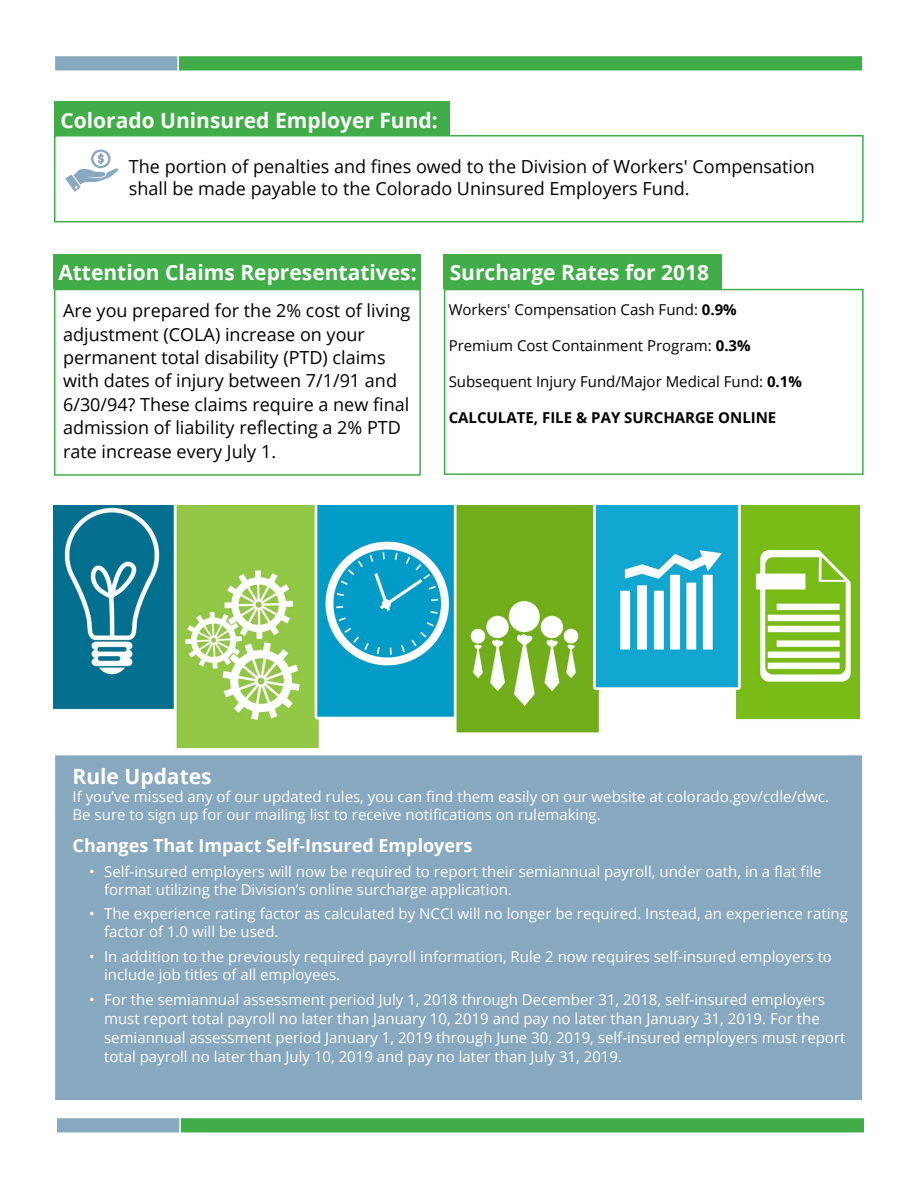
<style>
.page{position:relative;width:918px;height:1188px;background:#fff}
.page>*{position:absolute;margin:0;border:0;box-sizing:border-box;transform-origin:0 0}
.t1{font:700 21px "Open Sans";color:#fff}
.t2{font:18px/23.4px "Open Sans";color:#000}
.t3{font:700 18px "Open Sans";color:#fff}
.t4{font:15px/18px "Open Sans";color:#fff}
.t5{font:15px "Open Sans";color:#000}
.t6{font:700 15px "Open Sans";color:#000}
.s1{font-weight:700}
</style>
<div class="page">
<div style="left:56px;top:1117px;width:810px;height:17px;background:#41ad49;border:2px solid #fff"></div>
<div style="left:56px;top:1117px;width:125px;height:17px;background:#88a8c0;border:2px solid #fff"></div>
<div style="left:54px;top:55px;width:810px;height:17px;background:#41ad49;border:2px solid #fff"></div>
<div style="left:54px;top:55px;width:125px;height:17px;background:#88a8c0;border:2px solid #fff"></div>
<div style="left:54px;top:135px;width:810px;height:87px;border:2px solid #41ad49"></div>
<div style="left:54px;top:101px;width:396px;height:35px;background:#41ad49"></div>
<svg style="left:65px;top:149px;width:53px;height:43px"></svg>
<div style="left:444px;top:254px;width:278px;height:35px;background:#41ad49"></div>
<div style="left:444px;top:289px;width:420px;height:186px;border:1px solid #41ad49"></div>
<div style="left:54px;top:254px;width:367px;height:35px;background:#41ad49"></div>
<div style="left:54px;top:289px;width:367px;height:187px;border:1px solid #41ad49"></div>
<img style="left:54px;top:505px;width:806px;height:244px">
<div style="left:54px;top:754px;width:810px;height:348px;background:#88a8c0;border:2px solid #fff"></div>
<p class="t1" style="left:60px;top:105px;width:379px">Colorado Uninsured Employer Fund:</p>
<p class="t2" style="left:129px;top:155px;width:688px;line-height:21.6px">The portion of penalties and fines owed to the Division of Workers' Compensation shall be made payable to the Colorado Uninsured Employers Fund.</p>
<p class="t1" style="left:58px;top:258px;width:360px">Attention Claims Representatives:</p>
<p class="t1" style="left:450px;top:258px;width:261px">Surcharge Rates for 2018</p>
<p class="t5" style="left:449px;top:299px;width:290px">Workers' Compensation Cash Fund: <span class="s1">0.9%</span></p>
<p class="t5" style="left:449px;top:335px;width:304px">Premium Cost Containment Program: <span class="s1">0.3%</span></p>
<p class="t5" style="left:449px;top:371px;width:355px">Subsequent Injury Fund/Major Medical Fund: <span class="s1">0.1%</span></p>
<p class="t6" style="left:449px;top:407px;width:329px">CALCULATE, FILE &amp; PAY SURCHARGE ONLINE</p>
<p class="t2" style="left:63px;top:299px;width:349px">Are you prepared for the 2% cost of living adjustment (COLA) increase on your permanent total disability (PTD) claims with dates of injury between 7/1/91 and 6/30/94? These claims require a new final admission of liability reflecting a 2% PTD rate increase every July 1.</p>
<p class="t1" style="left:73px;top:761px;width:141px">Rule Updates</p>
<p class="t4" style="left:73px;top:787px;width:758px">If you’ve missed any of our updated rules, you can find them easily on our website at colorado.gov/cdle/dwc.</p>
<p class="t4" style="left:73px;top:805px;width:530px">Be sure to sign up for our mailing list to receive notifications on rulemaking.</p>
<p class="t3" style="left:73px;top:833px;width:401px">Changes That Impact Self-Insured Employers</p>
<p class="t4" style="left:104px;top:862px;width:719px;text-indent:-15px">• Self-insured employers will now be required to report their semiannual payroll, under oath, in a flat file format utilizing the Division’s online surcharge application.</p>
<p class="t4" style="left:104px;top:905px;width:745px;text-indent:-15px">• The experience rating factor as calculated by NCCI will no longer be required. Instead, an experience rating factor of 1.0 will be used.</p>
<p class="t4" style="left:104px;top:947px;width:729px;text-indent:-15px">• In addition to the previously required payroll information, Rule 2 now requires self-insured employers to include job titles of all employees.</p>
<p class="t4" style="left:104px;top:989px;width:743px;line-height:19.2px;text-indent:-15px">• For the semiannual assessment period July 1, 2018 through December 31, 2018, self-insured employers must report total payroll no later than January 10, 2019 and pay no later than January 31, 2019. For the semiannual assessment period January 1, 2019 through June 30, 2019, self-insured employers must report total payroll no later than July 10, 2019 and pay no later than July 31, 2019.</p>
</div>
